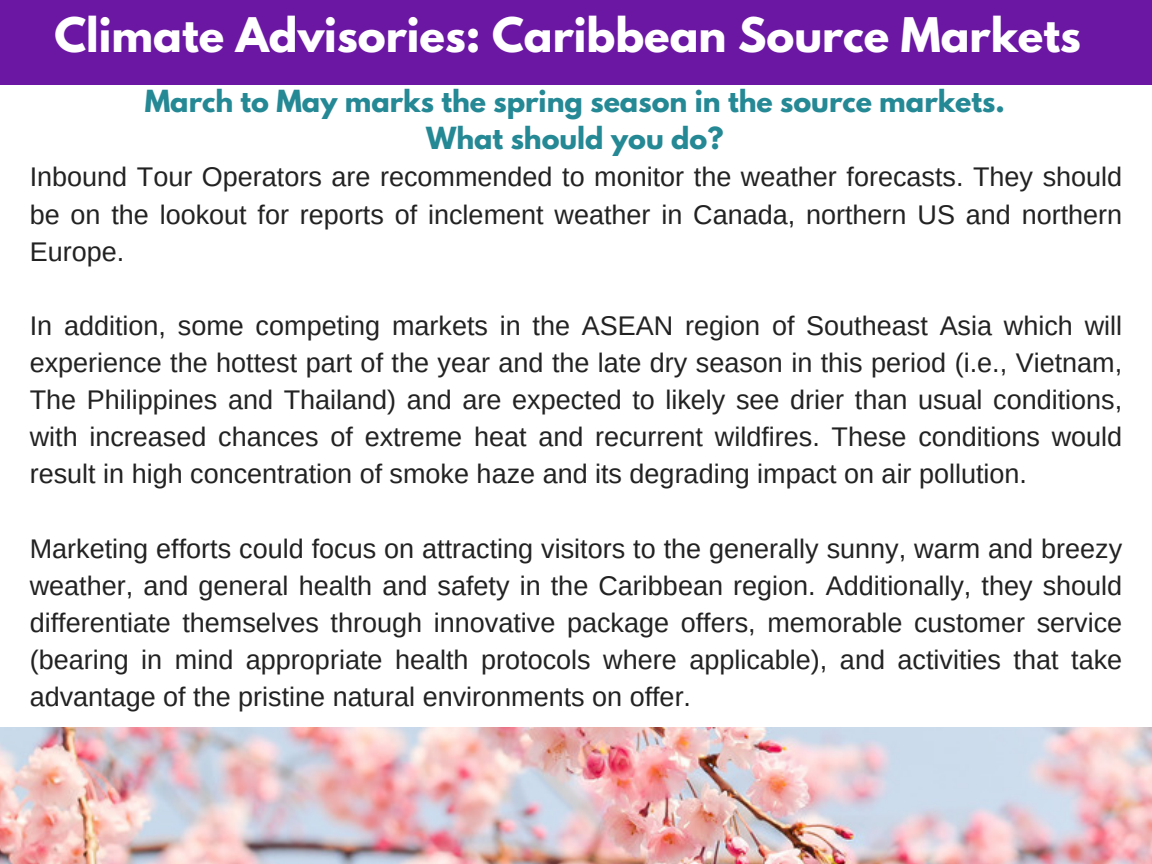
<style>
.page{position:relative;width:1152px;height:864px;background:#fff}
.page>*{position:absolute;margin:0;border:0;box-sizing:border-box;transform-origin:0 0}
.t1{font:700 42.3px "League Spartan";color:#fff}
.t2{font:27px/37.2px "Arimo";color:#222;text-align:justify}
.t3{font:700 27px/37.2px "League Spartan";color:#258895;text-align:center}
</style>
<div class="page">
<div style="left:0;top:0;width:1152px;height:84px;background:#6b17a3"></div>
<img style="left:0;top:728px;width:1152px;height:136px">
<p class="t1" style="left:55px;top:14px;width:1028px">Climate Advisories: Caribbean Source Markets</p>
<p class="t3" style="left:145px;top:85px;width:862px">March to May marks the spring season in the source markets.<br>What should you do?</p>
<p class="t2" style="left:30px;top:158px;width:1094px">Inbound Tour Operators are recommended to monitor the weather forecasts. They should be on the lookout for reports of inclement weather in Canada, northern US and northern Europe.</p>
<p class="t2" style="left:30px;top:307px;width:1094px">In addition, some competing markets in the ASEAN region of Southeast Asia which will experience the hottest part of the year and the late dry season in this period (i.e., Vietnam, The Philippines and Thailand) and are expected to likely see drier than usual conditions, with increased chances of extreme heat and recurrent wildfires. These conditions would result in high concentration of smoke haze and its degrading impact on air pollution.</p>
<h2 class="t2" style="left:30px;top:530px;width:1094px">Marketing efforts could focus on attracting visitors to the generally sunny, warm and breezy weather, and general health and safety in the Caribbean region. Additionally, they should differentiate themselves through innovative package offers, memorable customer service (bearing in mind appropriate health protocols where applicable), and activities that take advantage of the pristine natural environments on offer.</h2>
</div>
